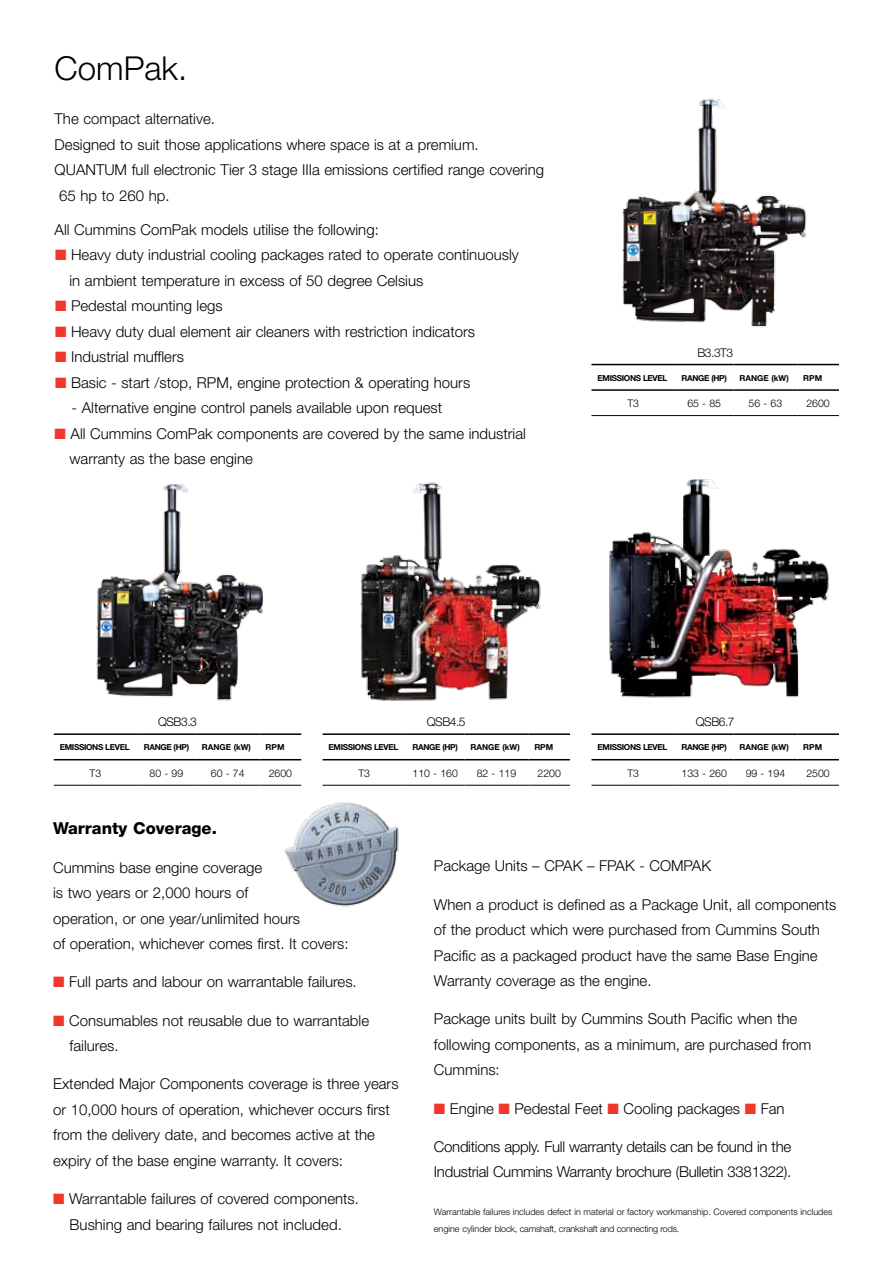
<style>
.page{position:relative;width:893px;height:1263px;background:#fff}
.page>*{position:absolute;margin:0;border:0;box-sizing:border-box;transform-origin:0 0}
.t1{font:300 33px "Helvetica Neue";color:#000}
.t2{font:800 16.5px "Helvetica Neue";color:#000}
.t3{font:300 15px/25.5px "Helvetica Neue";color:#000}
.t4{font:300 15px/25.5px "Helvetica Neue";letter-spacing:-.02em;color:#000}
.t5{font:300 12px "Helvetica Neue";letter-spacing:-.04em;color:#000}
.t6{font:300 10.5px "Helvetica Neue";color:#000}
.t7{font:300 9px/16.5px "Helvetica Neue";color:#000}
.t8{font:700 8.25px "Helvetica Neue";letter-spacing:-.04em;color:#000}
.s1{color:#ef3829}
</style>
<div class="page">
<img style="left:284px;top:802px;width:115px;height:105px">
<hr style="left:591px;top:415px;width:84px;height:1px;background:#000">
<hr style="left:675px;top:415px;width:58px;height:1px;background:#000">
<hr style="left:733px;top:415px;width:64px;height:1px;background:#000">
<hr style="left:797px;top:415px;width:42px;height:1px;background:#000">
<hr style="left:591px;top:389px;width:84px;height:2px;background:#000">
<hr style="left:675px;top:389px;width:58px;height:2px;background:#000">
<hr style="left:733px;top:389px;width:64px;height:2px;background:#000">
<hr style="left:797px;top:389px;width:42px;height:2px;background:#000">
<hr style="left:591px;top:364px;width:84px;height:1px;background:#000">
<hr style="left:675px;top:364px;width:58px;height:1px;background:#000">
<hr style="left:733px;top:364px;width:64px;height:1px;background:#000">
<hr style="left:797px;top:364px;width:42px;height:1px;background:#000">
<hr style="left:54px;top:785px;width:83px;height:1px;background:#000">
<hr style="left:137px;top:785px;width:59px;height:1px;background:#000">
<hr style="left:196px;top:785px;width:64px;height:1px;background:#000">
<hr style="left:260px;top:785px;width:41px;height:1px;background:#000">
<hr style="left:54px;top:759px;width:83px;height:1px;background:#000">
<hr style="left:137px;top:759px;width:59px;height:1px;background:#000">
<hr style="left:196px;top:759px;width:64px;height:1px;background:#000">
<hr style="left:260px;top:759px;width:41px;height:1px;background:#000">
<hr style="left:54px;top:733px;width:83px;height:2px;background:#000">
<hr style="left:137px;top:733px;width:59px;height:2px;background:#000">
<hr style="left:196px;top:733px;width:64px;height:2px;background:#000">
<hr style="left:260px;top:733px;width:41px;height:2px;background:#000">
<hr style="left:323px;top:785px;width:83px;height:1px;background:#000">
<hr style="left:406px;top:785px;width:59px;height:1px;background:#000">
<hr style="left:465px;top:785px;width:63px;height:1px;background:#000">
<hr style="left:528px;top:785px;width:42px;height:1px;background:#000">
<hr style="left:323px;top:759px;width:83px;height:1px;background:#000">
<hr style="left:406px;top:759px;width:59px;height:1px;background:#000">
<hr style="left:465px;top:759px;width:63px;height:1px;background:#000">
<hr style="left:528px;top:759px;width:42px;height:1px;background:#000">
<hr style="left:323px;top:733px;width:83px;height:2px;background:#000">
<hr style="left:406px;top:733px;width:59px;height:2px;background:#000">
<hr style="left:465px;top:733px;width:63px;height:2px;background:#000">
<hr style="left:528px;top:733px;width:42px;height:2px;background:#000">
<img style="left:622px;top:98px;width:185px;height:229px">
<img style="left:96px;top:483px;width:167px;height:218px">
<img style="left:360px;top:482px;width:181px;height:219px">
<hr style="left:591px;top:785px;width:84px;height:1px;background:#000">
<hr style="left:675px;top:785px;width:58px;height:1px;background:#000">
<hr style="left:733px;top:785px;width:64px;height:1px;background:#000">
<hr style="left:797px;top:785px;width:42px;height:1px;background:#000">
<hr style="left:591px;top:759px;width:84px;height:1px;background:#000">
<hr style="left:675px;top:759px;width:58px;height:1px;background:#000">
<hr style="left:733px;top:759px;width:64px;height:1px;background:#000">
<hr style="left:797px;top:759px;width:42px;height:1px;background:#000">
<hr style="left:591px;top:733px;width:84px;height:2px;background:#000">
<hr style="left:675px;top:733px;width:58px;height:2px;background:#000">
<hr style="left:733px;top:733px;width:64px;height:2px;background:#000">
<hr style="left:797px;top:733px;width:42px;height:2px;background:#000">
<img style="left:609px;top:479px;width:220px;height:219px">
<h1 class="t1" style="left:55px;top:48px;width:134px">ComPak.</h1>
<p class="t3" style="left:55px;top:106px;width:162px">The compact alternative.</p>
<p class="t3" style="left:55px;top:131px;width:426px">Designed to suit those applications where space is at a premium.</p>
<p class="t3" style="left:55px;top:157px;width:491px">QUANTUM full electronic Tier 3 stage IIIa emissions certified range covering</p>
<p class="t3" style="left:59px;top:182px;width:112px">65 hp to 260 hp.</p>
<p class="t3" style="left:55px;top:216px;width:326px">All Cummins ComPak models utilise the following:</p>
<p class="t3" style="left:70px;top:242px;width:451px;text-indent:-14px"><span class="s1">■</span> Heavy duty industrial cooling packages rated to operate continuously in ambient temperature in excess of 50 degree Celsius</p>
<p class="t3" style="left:55px;top:293px;width:169px"><span class="s1">■</span> Pedestal mounting legs</p>
<p class="t3" style="left:55px;top:318px;width:422px"><span class="s1">■</span> Heavy duty dual element air cleaners with restriction indicators</p>
<p class="t3" style="left:55px;top:344px;width:130px"><span class="s1">■</span> Industrial mufflers</p>
<p class="t3" style="left:55px;top:369px;width:417px"><span class="s1">■</span> Basic - start /stop, RPM, engine protection &amp; operating hours</p>
<p class="t3" style="left:72px;top:395px;width:372px">- Alternative engine control panels available upon request</p>
<p class="t3" style="left:70px;top:420px;width:458px;text-indent:-15px"><span class="s1">■</span> All Cummins ComPak components are covered by the same industrial warranty as the base engine</p>
<p class="t5" style="left:697px;top:345px;width:37px">B3.3T3</p>
<p class="t8" style="left:597px;top:372px;width:71px">EMISSIONS LEVEL</p>
<p class="t8" style="left:681px;top:372px;width:47px">RANGE (HP)</p>
<p class="t8" style="left:739px;top:372px;width:51px">RANGE (kW)</p>
<p class="t8" style="left:803px;top:372px;width:20px">RPM</p>
<p class="t6" style="left:627px;top:397px;width:13px">T3</p>
<p class="t6" style="left:687px;top:397px;width:35px">65 - 85</p>
<p class="t6" style="left:749px;top:397px;width:35px">56 - 63</p>
<p class="t6" style="left:806px;top:397px;width:25px">2600</p>
<p class="t5" style="left:158px;top:714px;width:40px">QSB3.3</p>
<p class="t8" style="left:60px;top:742px;width:71px">EMISSIONS LEVEL</p>
<p class="t8" style="left:144px;top:742px;width:47px">RANGE (HP)</p>
<p class="t8" style="left:202px;top:742px;width:51px">RANGE (kW)</p>
<p class="t8" style="left:266px;top:742px;width:20px">RPM</p>
<p class="t6" style="left:90px;top:766px;width:13px">T3</p>
<p class="t6" style="left:150px;top:766px;width:35px">80 - 99</p>
<p class="t6" style="left:211px;top:766px;width:35px">60 - 74</p>
<p class="t6" style="left:269px;top:766px;width:25px">2600</p>
<p class="t5" style="left:427px;top:714px;width:40px">QSB4.5</p>
<p class="t8" style="left:329px;top:742px;width:71px">EMISSIONS LEVEL</p>
<p class="t8" style="left:412px;top:742px;width:47px">RANGE (HP)</p>
<p class="t8" style="left:471px;top:742px;width:51px">RANGE (kW)</p>
<p class="t8" style="left:534px;top:742px;width:20px">RPM</p>
<p class="t6" style="left:358px;top:766px;width:13px">T3</p>
<p class="t6" style="left:413px;top:766px;width:47px">110 - 160</p>
<p class="t6" style="left:477px;top:766px;width:41px">82 - 119</p>
<p class="t6" style="left:537px;top:766px;width:25px">2200</p>
<p class="t5" style="left:696px;top:714px;width:40px">QSB6.7</p>
<p class="t8" style="left:597px;top:742px;width:71px">EMISSIONS LEVEL</p>
<p class="t8" style="left:681px;top:742px;width:47px">RANGE (HP)</p>
<p class="t8" style="left:739px;top:742px;width:51px">RANGE (kW)</p>
<p class="t8" style="left:803px;top:742px;width:20px">RPM</p>
<p class="t6" style="left:627px;top:766px;width:13px">T3</p>
<p class="t6" style="left:681px;top:766px;width:47px">133 - 260</p>
<p class="t6" style="left:746px;top:766px;width:41px">99 - 194</p>
<p class="t6" style="left:806px;top:766px;width:25px">2500</p>
<p class="t2" style="left:53px;top:819px;width:165px">Warranty Coverage.</p>
<p class="t3" style="left:53px;top:854px;width:297px">Cummins base engine coverage<br>is two years or 2,000 hours of<br>operation, or one year/unlimited hours<br>of operation, whichever comes first. It covers:</p>
<p class="t3" style="left:53px;top:969px;width:305px"><span class="s1">■</span> Full parts and labour on warrantable failures.</p>
<p class="t3" style="left:70px;top:1007px;width:301px;text-indent:-16px"><span class="s1">■</span> Consumables not reusable due to warrantable failures.</p>
<p class="t3" style="left:53px;top:1071px;width:347px">Extended Major Components coverage is three years or 10,000 hours of operation, whichever occurs first from the delivery date, and becomes active at the expiry of the base engine warranty. It covers:</p>
<p class="t3" style="left:53px;top:1186px;width:307px;text-align:center"><span class="s1">■</span> Warrantable failures of covered components.<br>Bushing and bearing failures not included.</p>
<p class="t3" style="left:434px;top:853px;width:279px">Package Units – CPAK – FPAK - COMPAK</p>
<p class="t3" style="left:434px;top:891px;width:404px">When a product is defined as a Package Unit, all components of the product which were purchased from Cummins South Pacific as a packaged product have the same Base Engine Warranty coverage as the engine.</p>
<p class="t3" style="left:434px;top:1006px;width:379px">Package units built by Cummins South Pacific when the following components, as a minimum, are purchased from<br>Cummins:</p>
<p class="t3" style="left:434px;top:1095px;width:352px"><span class="s1">■</span> Engine <span class="s1">■</span> Pedestal Feet <span class="s1">■</span> Cooling packages <span class="s1">■</span> Fan</p>
<p class="t4" style="left:434px;top:1133px;width:359px">Conditions apply. Full warranty details can be found in the<br>Industrial Cummins Warranty brochure (Bulletin 3381322).</p>
<p class="t7" style="left:434px;top:1204px;width:400px">Warrantable failures includes defect in material or factory workmanship. Covered components includes engine cylinder block, camshaft, crankshaft and connecting rods.</p>
</div>
